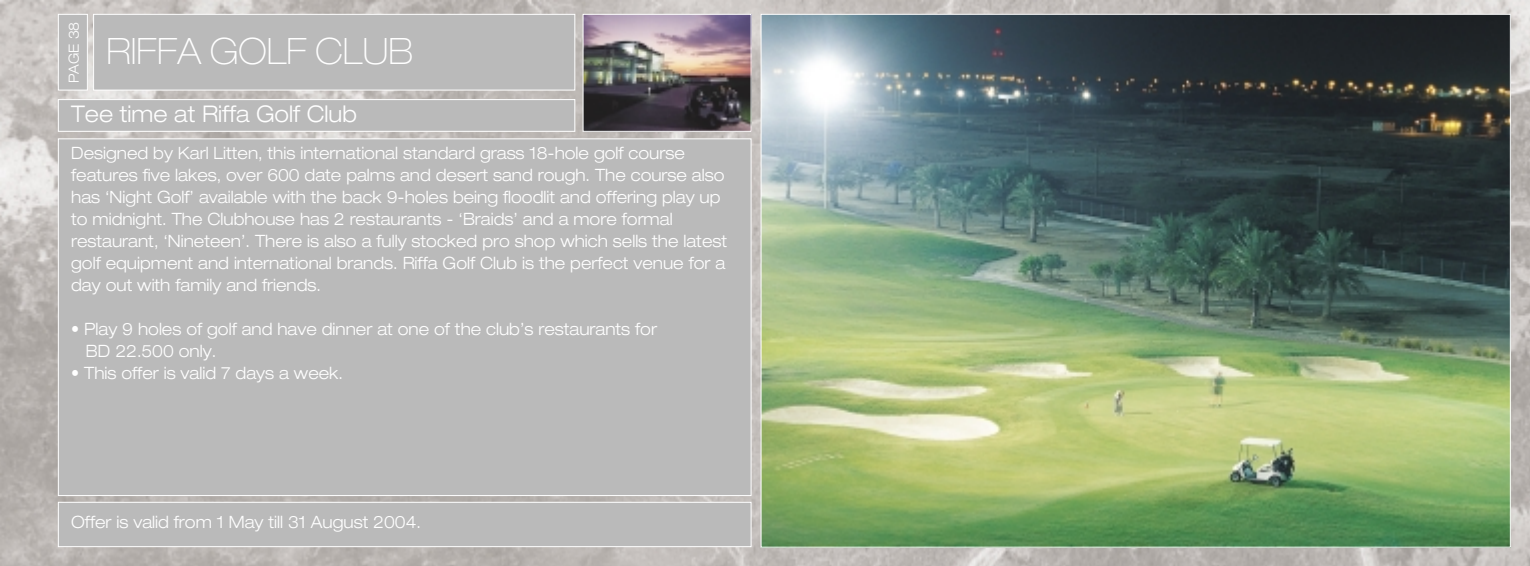
<style>
.page{position:relative;width:1530px;height:566px;background:#fff}
.page>*{position:absolute;margin:0;border:0;box-sizing:border-box;transform-origin:0 0}
.t1{font:100 expanded 36.4px "Helvetica Neue";color:#fff;scale:.95 1}
.t2{font:300 expanded 23px "Helvetica Neue";color:#fff;scale:.95 1}
.t3{font:300 expanded 17px/22px "Helvetica Neue";color:#fff;scale:.95 1}
.t4{font:300 expanded 14px "Helvetica Neue";color:#fff;scale:.95 1}
</style>
<div class="page">
<img style="left:0;top:0;width:1530px;height:566px">
<div style="left:58px;top:100px;width:517px;height:31px;background:#bababa"></div>
<div style="left:58px;top:99px;width:517px;height:33px;border:1px solid #fff"></div>
<div style="left:58px;top:502px;width:693px;height:45px;background:#bababa"></div>
<div style="left:58px;top:502px;width:694px;height:45px;border:1px solid #fff"></div>
<div style="left:58px;top:14px;width:29px;height:76px;background:#bababa"></div>
<div style="left:58px;top:14px;width:30px;height:77px;border:1px solid #fff"></div>
<div style="left:94px;top:14px;width:481px;height:76px;background:#bababa"></div>
<div style="left:93px;top:14px;width:482px;height:77px;border:1px solid #fff"></div>
<img style="left:763px;top:16px;width:746px;height:530px">
<img style="left:585px;top:16px;width:165px;height:114px">
<div style="left:583px;top:14px;width:169px;height:118px;border:1px solid #fff"></div>
<div style="left:58px;top:139px;width:693px;height:357px;background:#bababa"></div>
<p class="t4" style="left:69px;top:83px;width:66px;rotate:-90deg">PAGE 38</p>
<h1 class="t1" style="left:106px;top:38px;width:325px">RIFFA GOLF CLUB</h1>
<h2 class="t2" style="left:71px;top:105px;width:302px">Tee time at Riffa Golf Club</h2>
<p class="t3" style="left:71px;top:144px;width:692px">Designed by Karl Litten, this international standard grass 18-hole golf course features five lakes, over 600 date palms and desert sand rough. The course also has ‘Night Golf’ available with the back 9-holes being floodlit and offering play up to midnight. The Clubhouse has 2 restaurants - ‘Braids’ and a more formal restaurant, ‘Nineteen’. There is also a fully stocked pro shop which sells the latest golf equipment and international brands. Riffa Golf Club is the perfect venue for a day out with family and friends.</p>
<p class="t3" style="left:86px;top:320px;width:603px;text-indent:-15px">• Play 9 holes of golf and have dinner at one of the club’s restaurants for<br>BD 22.500 only.</p>
<p class="t3" style="left:71px;top:364px;width:288px">• This offer is valid 7 days a week.</p>
<p class="t3" style="left:71px;top:513px;width:370px">Offer is valid from 1 May till 31 August 2004.</p>
</div>
